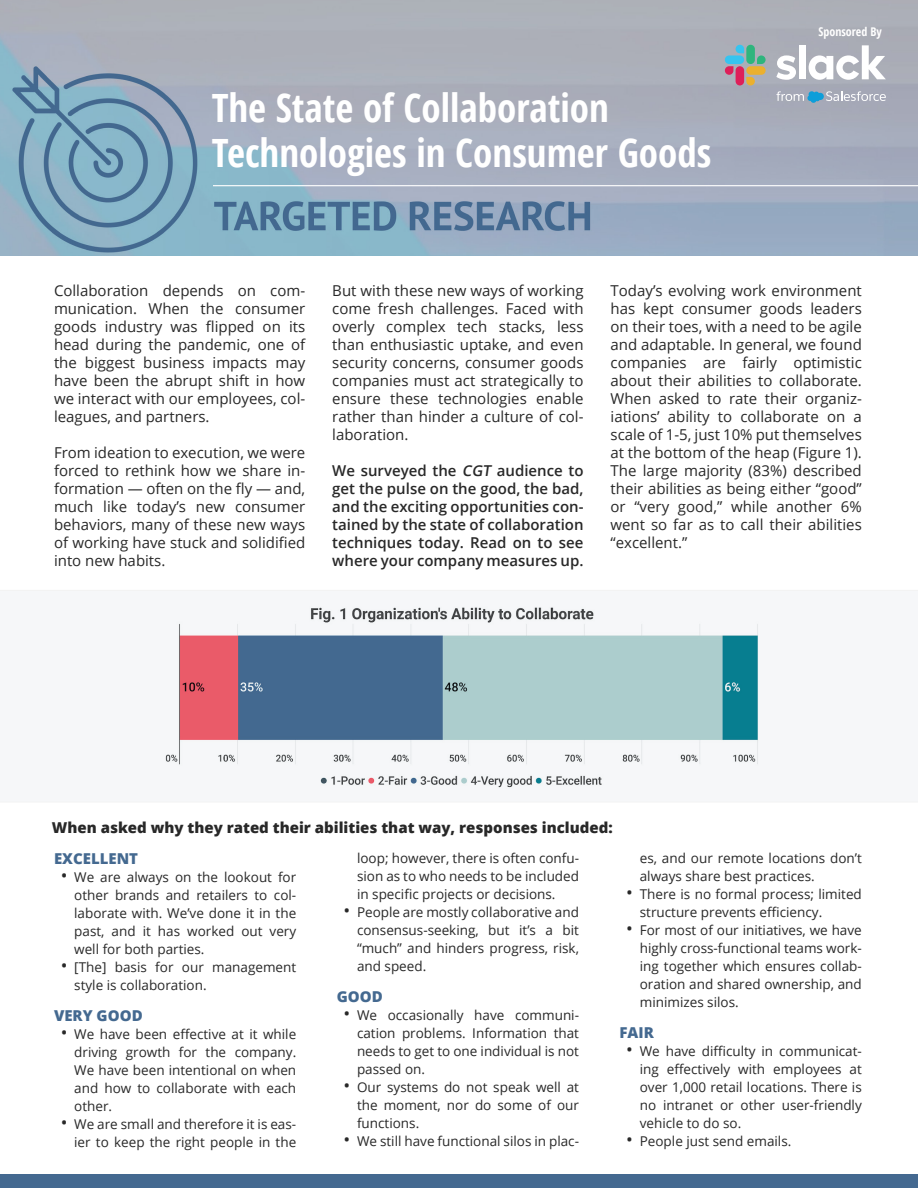
<style>
.page{position:relative;width:918px;height:1188px;background:#fff}
.page>*{position:absolute;margin:0;border:0;box-sizing:border-box;transform-origin:0 0}
.t1{font:700 condensed 39px/45px "Open Sans";color:#fff}
.t2{font:15px/18px "Open Sans";color:#282828;text-align:justify}
.t3{font:600 15px/18px "Open Sans";color:#282828;text-align:justify}
.t4{font:800 15px "Open Sans";color:#282828}
.t5{font:800 15px "Open Sans";color:#446990}
.t6{font:13.5px/18px "Open Sans";color:#282828;text-align:justify}
.t7{font:700 condensed 12px "Open Sans";color:#fff}
.s1{font-size:18px}
</style>
<div class="page">
<img style="left:0;top:0;width:918px;height:256px">
<svg style="left:776px;top:91px;width:110px;height:12px"></svg>
<svg style="left:776px;top:55px;width:20px;height:25px"></svg>
<div style="left:799px;top:45px;width:7px;height:34px;background:#fff"></div>
<svg style="left:809px;top:45px;width:77px;height:35px"></svg>
<svg style="left:725px;top:66px;width:8px;height:9px"></svg>
<div style="left:736px;top:66px;width:8px;height:19px;background:#de1f59;border-radius:4px"></div>
<svg style="left:736px;top:45px;width:8px;height:8px"></svg>
<div style="left:725px;top:55px;width:19px;height:9px;background:#36c4f0;border-radius:4px"></div>
<svg style="left:757px;top:55px;width:9px;height:9px"></svg>
<div style="left:746px;top:45px;width:9px;height:19px;background:#2eb57d;border-radius:4px"></div>
<svg style="left:746px;top:77px;width:9px;height:8px"></svg>
<div style="left:746px;top:66px;width:20px;height:9px;background:#ebb02e;border-radius:4px"></div>
<hr style="left:213px;top:185px;width:705px;height:1px;background:#fff">
<svg style="left:0;top:590px;width:918px;height:212px"></svg>
<div style="left:0;top:1174px;width:918px;height:14px;background:#446990"></div>
<h1 class="t1" style="left:212px;top:85px;width:501px">The State of Collaboration<br>Technologies in Consumer Goods</h1>
<p class="t7" style="left:819px;top:23px;width:65px">Sponsored By</p>
<p class="t2" style="left:54px;top:282px;width:253px">Collaboration depends on com&shy;munication. When the consumer goods industry was flipped on its head during the pandemic, one of the biggest business impacts may have been the abrupt shift in how we interact with our employees, col&shy;leagues, and partners.</p>
<p class="t2" style="left:54px;top:444px;width:253px">From ideation to execution, we were forced to rethink how we share in&shy;formation — often on the fly — and, much like today’s new consumer behaviors, many of these new ways of working have stuck and solidified into new habits.</p>
<p class="t2" style="left:332px;top:282px;width:253px">But with these new ways of working come fresh challenges. Faced with overly complex tech stacks, less than enthusiastic uptake, and even security concerns, consumer goods companies must act strategically to ensure these technologies enable rather than hinder a culture of col&shy;laboration.</p>
<p class="t3" style="left:332px;top:462px;width:253px">We surveyed the CGT audience to get the pulse on the good, the bad, and the exciting opportunities con&shy;tained by the state of collaboration techniques today. Read on to see where your company measures up.</p>
<p class="t2" style="left:611px;top:282px;width:253px">Today’s evolving work environment has kept consumer goods leaders on their toes, with a need to be agile and adaptable. In general, we found companies are fairly optimistic about their abilities to collaborate.<br>When asked to rate their organiz&shy;iations’ ability to collaborate on a scale of 1-5, just 10% put themselves at the bottom of the heap (Figure 1).<br>The large majority (83%) described their abilities as being either “good” or “very good,” while another 6% went so far as to call their abilities “excellent.”</p>
<p class="t4" style="left:52px;top:816px;width:562px">When asked why they rated their abilities that way, responses included:</p>
<p class="t5" style="left:54px;top:847px;width:86px">EXCELLENT</p>
<p class="t6" style="left:74px;top:868px;width:224px;text-indent:-14px"><span class="s1">•</span> We are always on the lookout for other brands and retailers to col&shy;laborate with. We’ve done it in the past, and it has worked out very well for both parties.</p>
<p class="t6" style="left:74px;top:958px;width:224px;text-indent:-14px"><span class="s1">•</span> [The] basis for our management style is collaboration.</p>
<p class="t5" style="left:54px;top:1005px;width:90px">VERY GOOD</p>
<p class="t6" style="left:74px;top:1025px;width:224px;text-indent:-14px"><span class="s1">•</span> We have been effective at it while driving growth for the company.<br>We have been intentional on when and how to collaborate with each other.</p>
<p class="t6" style="left:61px;top:1115px;width:237px;text-align:right"><span class="s1">•</span> We are small and therefore it is eas&shy;ier to keep the right people in the</p>
<p class="t6" style="left:357px;top:849px;width:224px">loop; however, there is often confu&shy;sion as to who needs to be included in specific projects or decisions.</p>
<p class="t6" style="left:357px;top:903px;width:224px;text-indent:-14px"><span class="s1">•</span> People are mostly collaborative and consensus-seeking, but it’s a bit “much” and hinders progress, risk, and speed.</p>
<p class="t5" style="left:337px;top:985px;width:48px">GOOD</p>
<p class="t6" style="left:357px;top:1006px;width:224px;text-indent:-14px"><span class="s1">•</span> We occasionally have communi&shy;cation problems. Information that needs to get to one individual is not passed on.</p>
<p class="t6" style="left:357px;top:1078px;width:224px;text-indent:-14px"><span class="s1">•</span> Our systems do not speak well at the moment, nor do some of our functions.</p>
<p class="t6" style="left:344px;top:1132px;width:237px"><span class="s1">•</span> We still have functional silos in plac-</p>
<p class="t6" style="left:640px;top:849px;width:224px">es, and our remote locations don’t always share best practices.</p>
<p class="t6" style="left:640px;top:885px;width:224px;text-indent:-14px"><span class="s1">•</span> There is no formal process; limited structure prevents efficiency.</p>
<p class="t6" style="left:640px;top:921px;width:224px;text-indent:-14px"><span class="s1">•</span> For most of our initiatives, we have highly cross-functional teams work&shy;ing together which ensures collab&shy;oration and shared ownership, and minimizes silos.</p>
<p class="t5" style="left:620px;top:1021px;width:36px">FAIR</p>
<p class="t6" style="left:640px;top:1042px;width:224px;text-indent:-14px"><span class="s1">•</span> We have difficulty in communicat&shy;ing effectively with employees at over 1,000 retail locations. There is no intranet or other user-friendly vehicle to do so.</p>
<p class="t6" style="left:626px;top:1132px;width:167px"><span class="s1">•</span> People just send emails.</p>
</div>
